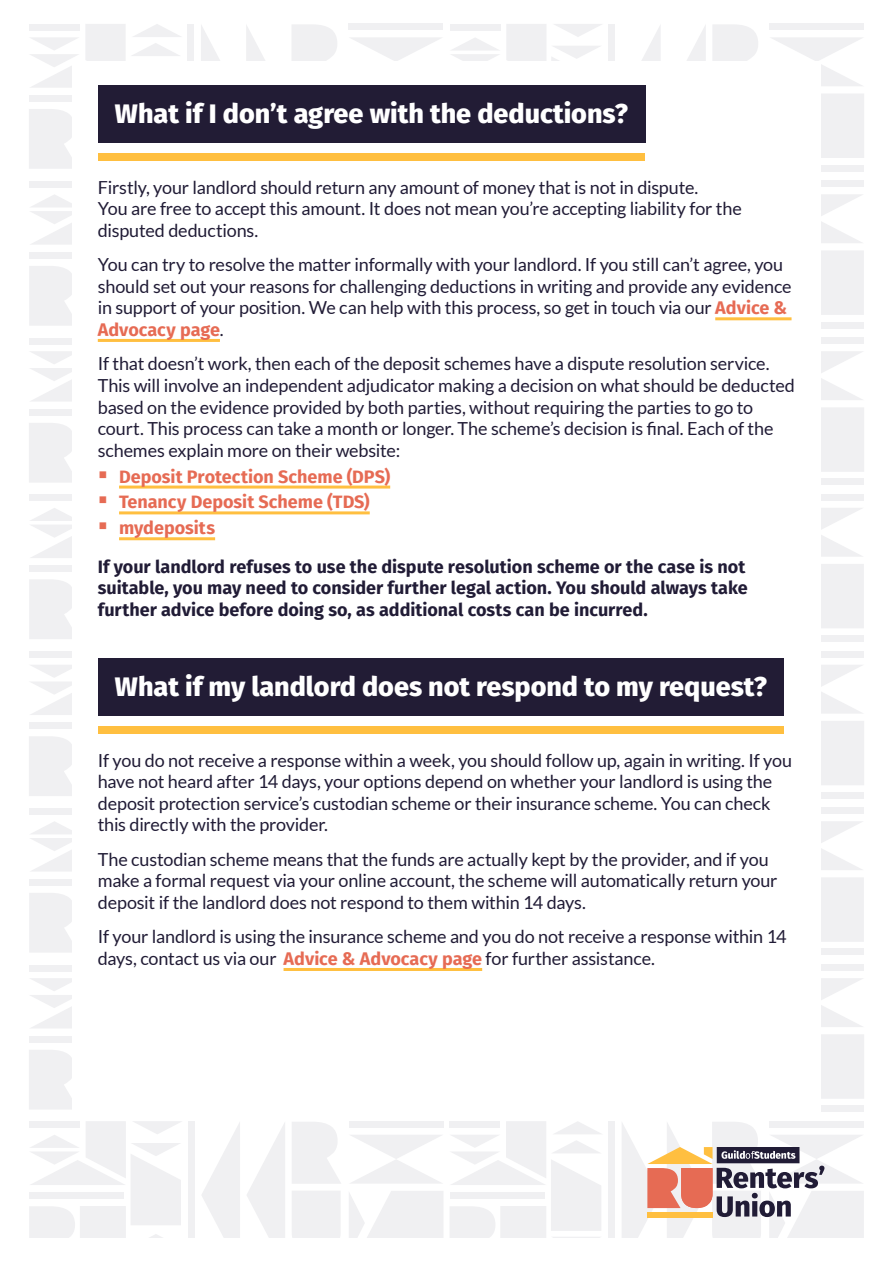
<style>
.page{position:relative;width:893px;height:1263px;background:#fff}
.page>*{position:absolute;margin:0;border:0;box-sizing:border-box;transform-origin:0 0}
.t1{font:800 27px "Fira Sans";color:#fff}
.t2{font:18px/21.6px "Lato";letter-spacing:-.01em;color:#211c36}
.t3{font:700 18px/21.6px "Fira Sans";color:#211c36}
.t4{font:700 18px/25.8px "Fira Sans";color:#e66b54}
.s1{font-family:"Fira Sans";font-weight:700;color:#e66b54}
.s2{font-family:"Lato";font-weight:400;color:#211c36}
</style>
<div class="page">
<svg style="left:201px;top:25px;width:19px;height:36px"></svg>
<svg style="left:351px;top:38px;width:90px;height:23px"></svg>
<svg style="left:246px;top:25px;width:19px;height:36px"></svg>
<div style="left:292px;top:25px;width:45px;height:36px;background:#f0f0f2"></div>
<div style="left:187px;top:24px;width:7px;height:148px;background:#f0f0f2"></div>
<div style="left:348px;top:23px;width:95px;height:7px;background:#f0f0f2"></div>
<svg style="left:29px;top:24px;width:152px;height:145px"></svg>
<svg style="left:642px;top:25px;width:19px;height:36px"></svg>
<svg style="left:772px;top:38px;width:90px;height:48px"></svg>
<svg style="left:687px;top:25px;width:19px;height:36px"></svg>
<div style="left:713px;top:25px;width:45px;height:36px;background:#f0f0f2"></div>
<div style="left:608px;top:24px;width:7px;height:148px;background:#f0f0f2"></div>
<div style="left:712px;top:165px;width:152px;height:7px;background:#f0f0f2"></div>
<div style="left:769px;top:23px;width:95px;height:7px;background:#f0f0f2"></div>
<div style="left:821px;top:94px;width:43px;height:64px;background:#f0f0f2"></div>
<svg style="left:450px;top:24px;width:152px;height:37px"></svg>
<svg style="left:821px;top:351px;width:42px;height:49px"></svg>
<div style="left:712px;top:478px;width:152px;height:7px;background:#f0f0f2"></div>
<div style="left:769px;top:337px;width:95px;height:7px;background:#f0f0f2"></div>
<div style="left:821px;top:408px;width:43px;height:64px;background:#f0f0f2"></div>
<svg style="left:821px;top:194px;width:41px;height:49px"></svg>
<div style="left:712px;top:322px;width:152px;height:7px;background:#f0f0f2"></div>
<div style="left:769px;top:180px;width:95px;height:7px;background:#f0f0f2"></div>
<div style="left:821px;top:251px;width:43px;height:64px;background:#f0f0f2"></div>
<svg style="left:29px;top:181px;width:43px;height:145px"></svg>
<svg style="left:29px;top:651px;width:43px;height:145px"></svg>
<svg style="left:821px;top:665px;width:41px;height:48px"></svg>
<div style="left:712px;top:792px;width:152px;height:7px;background:#f0f0f2"></div>
<div style="left:769px;top:651px;width:95px;height:7px;background:#f0f0f2"></div>
<div style="left:821px;top:721px;width:43px;height:64px;background:#f0f0f2"></div>
<svg style="left:821px;top:508px;width:41px;height:49px"></svg>
<div style="left:712px;top:635px;width:152px;height:7px;background:#f0f0f2"></div>
<div style="left:769px;top:494px;width:95px;height:7px;background:#f0f0f2"></div>
<div style="left:821px;top:564px;width:43px;height:64px;background:#f0f0f2"></div>
<svg style="left:29px;top:965px;width:43px;height:144px"></svg>
<svg style="left:821px;top:978px;width:42px;height:49px"></svg>
<div style="left:712px;top:1105px;width:152px;height:7px;background:#f0f0f2"></div>
<div style="left:769px;top:964px;width:95px;height:7px;background:#f0f0f2"></div>
<div style="left:821px;top:1034px;width:43px;height:65px;background:#f0f0f2"></div>
<svg style="left:821px;top:821px;width:42px;height:49px"></svg>
<div style="left:712px;top:948px;width:152px;height:7px;background:#f0f0f2"></div>
<div style="left:769px;top:807px;width:95px;height:7px;background:#f0f0f2"></div>
<div style="left:821px;top:878px;width:43px;height:64px;background:#f0f0f2"></div>
<svg style="left:29px;top:808px;width:43px;height:144px"></svg>
<div style="left:608px;top:1121px;width:7px;height:142px;background:#f0f0f2"></div>
<svg style="left:449px;top:1121px;width:152px;height:117px"></svg>
<svg style="left:202px;top:1122px;width:38px;height:116px"></svg>
<svg style="left:351px;top:1135px;width:91px;height:48px"></svg>
<svg style="left:247px;top:1123px;width:38px;height:115px"></svg>
<svg style="left:292px;top:1122px;width:49px;height:62px"></svg>
<div style="left:292px;top:1191px;width:48px;height:47px;background:#f0f0f2"></div>
<div style="left:188px;top:1121px;width:6px;height:142px;background:#f0f0f2"></div>
<div style="left:349px;top:1121px;width:94px;height:7px;background:#f0f0f2"></div>
<svg style="left:349px;top:1191px;width:94px;height:47px"></svg>
<svg style="left:29px;top:1121px;width:152px;height:117px"></svg>
<div style="left:0;top:1238px;width:893px;height:25px;background:#fff"></div>
<svg style="left:622px;top:1121px;width:242px;height:117px"></svg>
<div style="left:72px;top:62px;width:749px;height:1057px;background:#fff"></div>
<hr style="left:715px;top:317px;width:76px;height:3px;background:#ffbf40">
<hr style="left:98px;top:339px;width:122px;height:3px;background:#ffbf40">
<hr style="left:119px;top:486px;width:271px;height:3px;background:#ffbf40">
<hr style="left:119px;top:511px;width:251px;height:3px;background:#ffbf40">
<hr style="left:119px;top:537px;width:96px;height:3px;background:#ffbf40">
<hr style="left:284px;top:968px;width:198px;height:3px;background:#ffbf40">
<div style="left:98px;top:85px;width:547px;height:58px;background:#221c35"></div>
<div style="left:98px;top:658px;width:686px;height:58px;background:#221c35"></div>
<div style="left:98px;top:154px;width:547px;height:7px;background:#ffbf40"></div>
<div style="left:98px;top:727px;width:685px;height:7px;background:#ffbf40"></div>
<svg style="left:29px;top:338px;width:153px;height:144px"></svg>
<svg style="left:29px;top:494px;width:154px;height:145px"></svg>
<h1 class="t1" style="left:115px;top:90px;width:515px">What if I don’t agree with the deductions?</h1>
<p class="t2" style="left:98px;top:176px;width:646px">Firstly, your landlord should return any amount of money that is not in dispute.<br>You are free to accept this amount. It does not mean you’re accepting liability for the disputed deductions.</p>
<p class="t2" style="left:98px;top:254px;width:695px">You can try to resolve the matter informally with your landlord. If you still can’t agree, you should set out your reasons for challenging deductions in writing and provide any evidence in support of your position. We can help with this process, so get in touch via our <span class="s1">Advice &amp;</span></p>
<p class="t4" style="left:98px;top:315px;width:127px">Advocacy page<span class="s2">.</span></p>
<p class="t2" style="left:98px;top:353px;width:699px">If that doesn’t work, then each of the deposit schemes have a dispute resolution service.<br>This will involve an independent adjudicator making a decision on what should be deducted based on the evidence provided by both parties, without requiring the parties to go to court. This process can take a month or longer. The scheme’s decision is final. Each of the schemes explain more on their website:</p>
<p class="t4" style="left:119px;top:462px;width:273px">Deposit Protection Scheme (DPS)<br>Tenancy Deposit Scheme (TDS) mydeposits</p>
<p class="t3" style="left:98px;top:554px;width:651px">If your landlord refuses to use the dispute resolution scheme or the case is not suitable, you may need to consider further legal action. You should always take further advice before doing so, as additional costs can be incurred.</p>
<h1 class="t1" style="left:115px;top:663px;width:653px">What if my landlord does not respond to my request?</h1>
<p class="t2" style="left:98px;top:749px;width:696px">If you do not receive a response within a week, you should follow up, again in writing. If you have not heard after 14 days, your options depend on whether your landlord is using the deposit protection service’s custodian scheme or their insurance scheme. You can check this directly with the provider.</p>
<p class="t2" style="left:98px;top:848px;width:681px">The custodian scheme means that the funds are actually kept by the provider, and if you make a formal request via your online account, the scheme will automatically return your deposit if the landlord does not respond to them within 14 days.</p>
<p class="t2" style="left:98px;top:926px;width:690px">If your landlord is using the insurance scheme and you do not receive a response within 14 days, contact us via our <span class="s1">Advice &amp; Advocacy page</span> for further assistance.</p>
</div>
